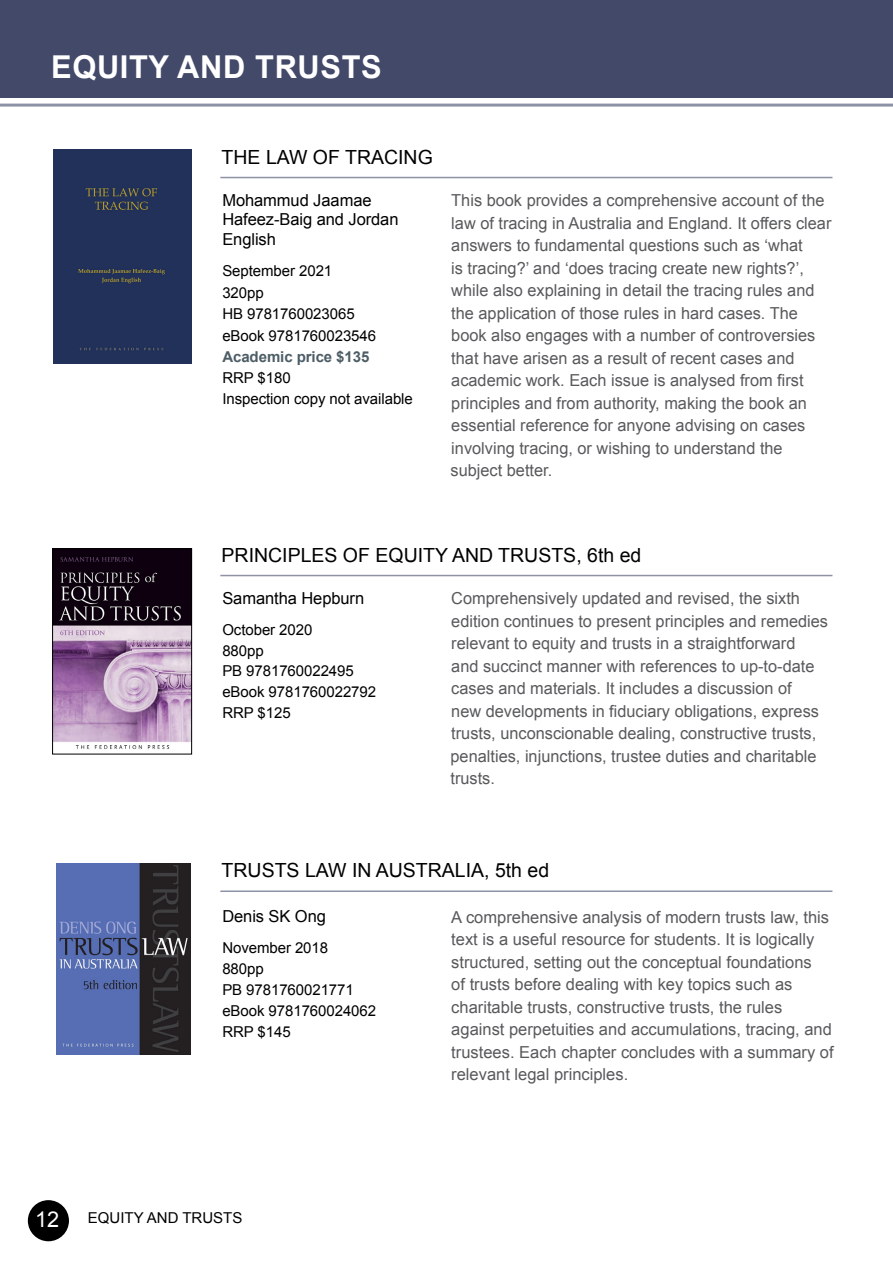
<style>
.page{position:relative;width:893px;height:1263px;background:#fff}
.page>*{position:absolute;margin:0;border:0;box-sizing:border-box;transform-origin:0 0}
.t1{font:700 31.5px "Arial";letter-spacing:.02em;color:#fff}
.t2{font:21.75px "Arial";color:#fff}
.t3{font:19.5px "Arial";color:#000}
.t4{font:16.5px/22.5px "Arial";color:#58595b}
.t5{font:16.5px/19.5px "Arial";letter-spacing:-.005em;color:#000}
.t6{font:15px/20.9px "Arial";letter-spacing:-.005em;color:#000}
.t7{font:700 15px "Arial";letter-spacing:-.005em;color:#4d5d66}
</style>
<div class="page">
<div style="left:28px;top:1200px;width:41px;height:41px;background:#000;border-radius:50%"></div>
<hr style="left:220px;top:575px;width:612px;height:1px;background:#8e92a5">
<img style="left:54px;top:550px;width:136px;height:200px">
<div style="left:52px;top:548px;width:140px;height:206px;border:1px solid #000"></div>
<hr style="left:220px;top:890px;width:612px;height:2px;background:#8e92a5">
<img style="left:56px;top:863px;width:135px;height:192px">
<hr style="left:0;top:104px;width:893px;height:3px;background:#8e92a5">
<div style="left:0;top:0;width:893px;height:98px;background:#434969"></div>
<hr style="left:220px;top:177px;width:612px;height:1px;background:#8e92a5">
<div style="left:53px;top:150px;width:138px;height:213px;background:#22315a"></div>
<h1 class="t1" style="left:51px;top:46px;width:332px">EQUITY AND TRUSTS</h1>
<p class="t3" style="left:222px;top:144px;width:213px">THE LAW OF TRACING</p>
<p class="t5" style="left:222px;top:190px;width:178px">Mohammud Jaamae<br>Hafeez-Baig and Jordan<br>English</p>
<p class="t6" style="left:222px;top:259px;width:111px;line-height:22.4px">September 2021<br>320pp</p>
<p class="t6" style="left:222px;top:303px;width:155px;line-height:22.4px">HB 9781760023065 eBook 9781760023546</p>
<p class="t7" style="left:222px;top:347px;width:149px">Academic price $135</p>
<p class="t6" style="left:222px;top:368px;width:192px">RRP $180<br>Inspection copy not available</p>
<p class="t4" style="left:451px;top:189px;width:382px">This book provides a comprehensive account of the law of tracing in Australia and England. It offers clear answers to fundamental questions such as ‘what<br>is tracing?’ and ‘does tracing create new rights?’, while also explaining in detail the tracing rules and the application of those rules in hard cases. The book also engages with a number of controversies that have arisen as a result of recent cases and academic work. Each issue is analysed from first principles and from authority, making the book an essential reference for anyone advising on cases involving tracing, or wishing to understand the subject better.</p>
<p class="t3" style="left:222px;top:542px;width:421px">PRINCIPLES OF EQUITY AND TRUSTS, 6th ed</p>
<p class="t4" style="left:451px;top:587px;width:379px">Comprehensively updated and revised, the sixth edition continues to present principles and remedies relevant to equity and trusts in a straightforward<br>and succinct manner with references to up-to-date cases and materials. It includes a discussion of<br>new developments in fiduciary obligations, express trusts, unconscionable dealing, constructive trusts, penalties, injunctions, trustee duties and charitable trusts.</p>
<p class="t5" style="left:222px;top:588px;width:143px">Samantha Hepburn</p>
<p class="t6" style="left:222px;top:619px;width:155px">October 2020<br>880pp<br>PB 9781760022495 eBook 9781760022792<br>RRP $125</p>
<p class="t3" style="left:222px;top:858px;width:329px">TRUSTS LAW IN AUSTRALIA, 5th ed</p>
<p class="t4" style="left:451px;top:906px;width:384px">A comprehensive analysis of modern trusts law, this text is a useful resource for students. It is logically structured, setting out the conceptual foundations<br>of trusts before dealing with key topics such as charitable trusts, constructive trusts, the rules against perpetuities and accumulations, tracing, and trustees. Each chapter concludes with a summary of relevant legal principles.</p>
<p class="t5" style="left:222px;top:907px;width:105px">Denis SK Ong</p>
<p class="t6" style="left:222px;top:938px;width:155px">November 2018<br>880pp<br>PB 9781760021771 eBook 9781760024062<br>RRP $145</p>
<h2 class="t2" style="left:35px;top:1205px;width:26px">12</h2>
<p class="t6" style="left:88px;top:1207px;width:156px">EQUITY AND TRUSTS</p>
</div>
